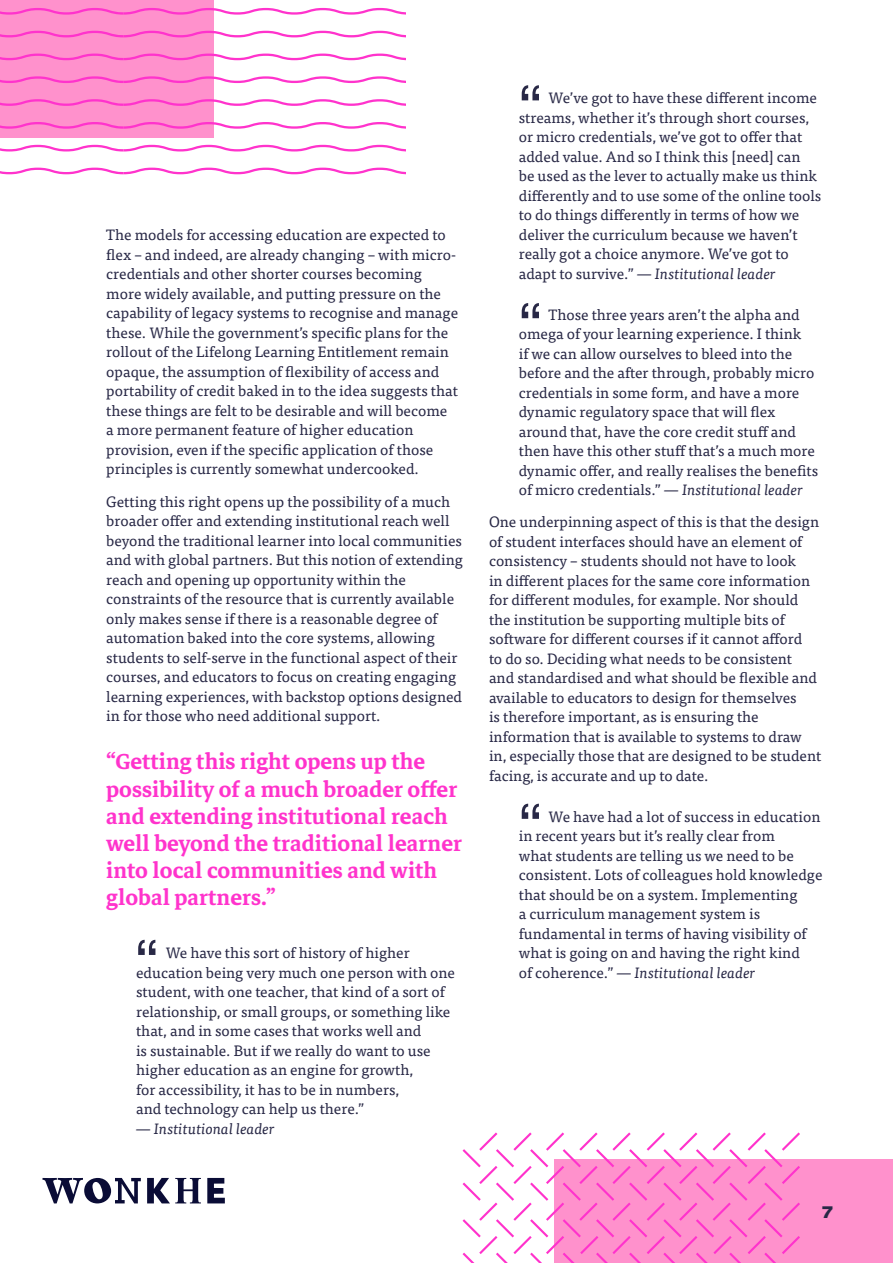
<style>
.page{position:relative;width:893px;height:1263px;background:#fff}
.page>*{position:absolute;margin:0;border:0;box-sizing:border-box;transform-origin:0 0}
.t1{font:600 30px/27px "Markazi Text";color:#f3c}
.t2{font:700 16.5px "Caslons Egyptian";color:#282846}
.t3{font:15px/19.5px "Tisa Pro";color:#282846}
.t4{font:italic 15px "Tisa Pro";color:#282846}
.s1{font-style:italic}
</style>
<div class="page">
<svg style="left:43px;top:1178px;width:182px;height:25px"></svg>
<div style="left:555px;top:1159px;width:338px;height:104px;background:#ff91cc"></div>
<svg style="left:462px;top:1132px;width:338px;height:131px"></svg>
<div style="left:0;top:0;width:213px;height:138px;background:#ff91cc"></div>
<svg style="left:0;top:8px;width:405px;height:7px"></svg>
<svg style="left:0;top:31px;width:405px;height:6px"></svg>
<svg style="left:0;top:168px;width:405px;height:6px"></svg>
<svg style="left:0;top:122px;width:405px;height:7px"></svg>
<svg style="left:0;top:54px;width:405px;height:6px"></svg>
<svg style="left:0;top:145px;width:405px;height:6px"></svg>
<svg style="left:0;top:76px;width:405px;height:7px"></svg>
<svg style="left:0;top:99px;width:405px;height:7px"></svg>
<svg style="left:138px;top:940px;width:17px;height:15px"></svg>
<svg style="left:522px;top:85px;width:17px;height:15px"></svg>
<svg style="left:522px;top:303px;width:17px;height:15px"></svg>
<svg style="left:522px;top:804px;width:17px;height:15px"></svg>
<p class="t3" style="left:106px;top:224px;width:353px">The models for accessing education are expected to flex – and indeed, are already changing – with micro&shy;credentials and other shorter courses becoming more widely available, and putting pressure on the capability of legacy systems to recognise and manage these. While the government’s specific plans for the rollout of the Lifelong Learning Entitlement remain opaque, the assumption of flexibility of access and portability of credit baked in to the idea suggests that these things are felt to be desirable and will become a more permanent feature of higher education provision, even if the specific application of those principles is currently somewhat undercooked.</p>
<p class="t3" style="left:106px;top:491px;width:358px">Getting this right opens up the possibility of a much broader offer and extending institutional reach well beyond the traditional learner into local communities and with global partners. But this notion of extending reach and opening up opportunity within the constraints of the resource that is currently available only makes sense if there is a reasonable degree of automation baked into the core systems, allowing students to self-serve in the functional aspect of their courses, and educators to focus on creating engaging learning experiences, with backstop options designed in for those who need additional support.</p>
<h1 class="t1" style="left:106px;top:750px;width:357px">“Getting this right opens up the possibility of a much broader offer and extending institutional reach well beyond the traditional learner into local communities and with global partners.”</h1>
<p class="t3" style="left:136px;top:942px;width:320px;text-indent:30px">We have this sort of history of higher education being very much one person with one student, with one teacher, that kind of a sort of relationship, or small groups, or something like that, and in some cases that works well and<br>is sustainable. But if we really do want to use higher education as an engine for growth,<br>for accessibility, it has to be in numbers,<br>and technology can help us there.”</p>
<p class="t4" style="left:136px;top:1117px;width:140px">— Institutional leader</p>
<p class="t3" style="left:519px;top:87px;width:304px;text-indent:30px">We’ve got to have these different income streams, whether it’s through short courses, or micro credentials, we’ve got to offer that added value. And so I think this [need] can<br>be used as the lever to actually make us think differently and to use some of the online tools to do things differently in terms of how we deliver the curriculum because we haven’t really got a choice anymore. We’ve got to adapt to survive.” <span class="s1">— Institutional leader</span></p>
<p class="t3" style="left:519px;top:304px;width:301px;text-indent:30px">Those three years aren’t the alpha and omega of your learning experience. I think<br>if we can allow ourselves to bleed into the before and the after through, probably micro credentials in some form, and have a more dynamic regulatory space that will flex around that, have the core credit stuff and then have this other stuff that’s a much more dynamic offer, and really realises the benefits of micro credentials.” <span class="s1">— Institutional leader</span></p>
<p class="t3" style="left:489px;top:511px;width:334px">One underpinning aspect of this is that the design of student interfaces should have an element of consistency – students should not have to look<br>in different places for the same core information for different modules, for example. Nor should the institution be supporting multiple bits of software for different courses if it cannot afford<br>to do so. Deciding what needs to be consistent<br>and standardised and what should be flexible and available to educators to design for themselves<br>is therefore important, as is ensuring the information that is available to systems to draw in, especially those that are designed to be student facing, is accurate and up to date.</p>
<p class="t3" style="left:519px;top:806px;width:305px;text-indent:30px">We have had a lot of success in education in recent years but it’s really clear from<br>what students are telling us we need to be consistent. Lots of colleagues hold knowledge that should be on a system. Implementing<br>a curriculum management system is fundamental in terms of having visibility of what is going on and having the right kind<br>of coherence.” <span class="s1">— Institutional leader</span></p>
<p class="t2" style="left:822px;top:1201px;width:12px">7</p>
</div>
